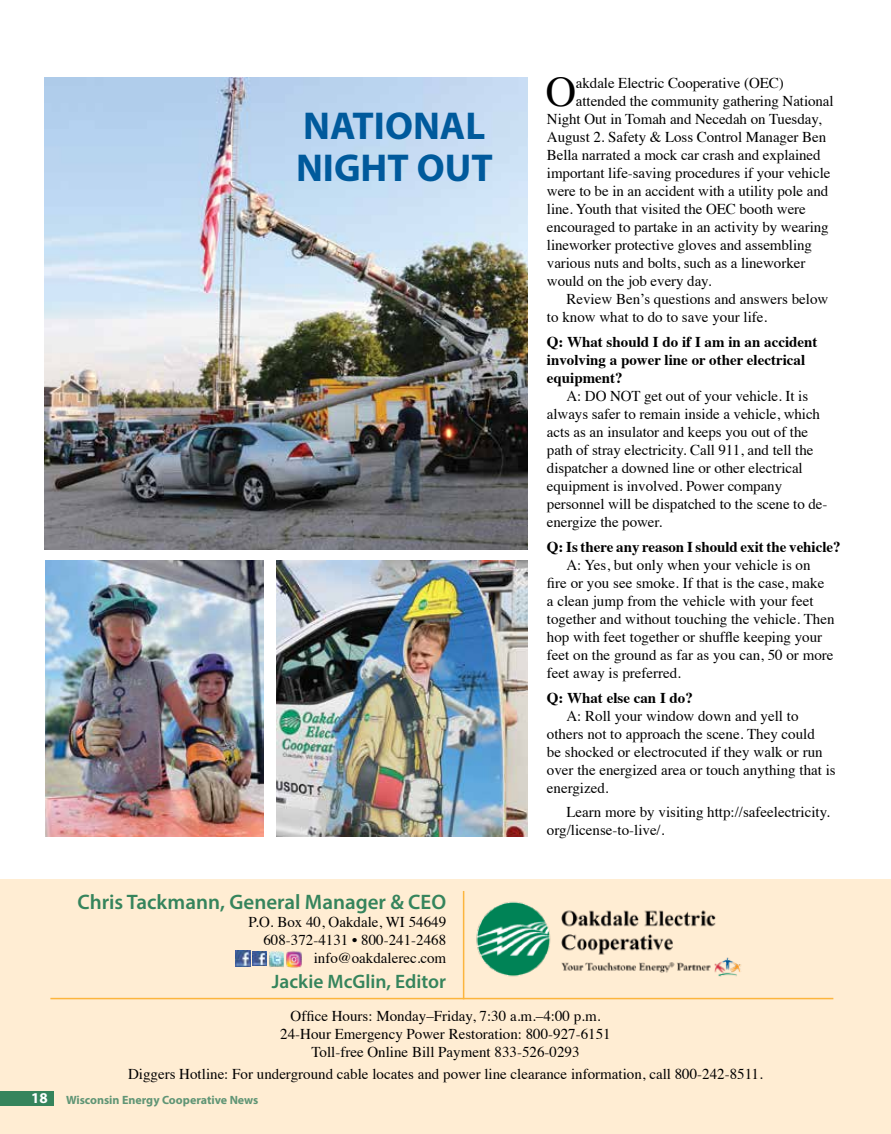
<style>
.page{position:relative;width:891px;height:1134px;background:#fff}
.page>*{position:absolute;margin:0;border:0;box-sizing:border-box;transform-origin:0 0}
.t1{font:42.15px "Times";color:#000}
.t2{font:700 39px/42px "Myriad Pro";color:#005a9c}
.t3{font:600 21px "Myriad Pro";color:#35845c}
.t4{font:600 19.5px "Myriad Pro";color:#35845c}
.t5{font:15px/18px "Times";color:#000}
.t6{font:700 15px/18px "Times";color:#000}
.t7{font:700 12px "Myriad Pro";color:#609575}
.s1{font-size:15px;color:#fff}
</style>
<div class="page">
<div style="left:0;top:879px;width:891px;height:255px;background:#ffedd3"></div>
<img style="left:476px;top:901px;width:265px;height:76px">
<hr style="left:463px;top:891px;width:1px;height:108px;background:#fcb53d">
<hr style="left:50px;top:998px;width:783px;height:1px;background:#fcb53d">
<img style="left:253px;top:952px;width:14px;height:14px">
<img style="left:269px;top:951px;width:15px;height:16px">
<img style="left:286px;top:951px;width:16px;height:17px">
<div style="left:0;top:1091px;width:54px;height:14px;background:#35845c"></div>
<img style="left:236px;top:951px;width:14px;height:15px">
<img style="left:45px;top:561px;width:219px;height:276px">
<img style="left:277px;top:561px;width:250px;height:276px">
<img style="left:45px;top:77px;width:482px;height:472px">
<h2 class="t2" style="left:296px;top:104px;width:198px">NATIONAL<br>NIGHT OUT</h2>
<h3 class="t3" style="left:77px;top:889px;width:370px">Chris Tackmann, General Manager &amp; CEO</h3>
<p class="t5" style="left:249px;top:912px;width:199px;text-align:right">P.O. Box 40, Oakdale, WI 54649<br>608-372-4131 • 800-241-2468 info@oakdalerec.com</p>
<h3 class="t4" style="left:272px;top:969px;width:176px">Jackie McGlin, Editor</h3>
<h1 class="t1" style="left:546px;top:53px;width:32px">O</h1>
<p class="t5" style="left:576px;top:73px;width:209px">akdale Electric Cooperative (OEC)</p>
<p class="t5" style="left:576px;top:91px;width:259px">attended the community gathering National</p>
<p class="t5" style="left:547px;top:109px;width:276px">Night Out in Tomah and Necedah on Tuesday,</p>
<p class="t5" style="left:547px;top:127px;width:281px">August 2. Safety &amp; Loss Control Manager Ben</p>
<p class="t5" style="left:547px;top:145px;width:275px">Bella narrated a mock car crash and explained</p>
<p class="t5" style="left:547px;top:163px;width:285px">important life-saving procedures if your vehicle</p>
<p class="t5" style="left:547px;top:181px;width:283px">were to be in an accident with a utility pole and</p>
<p class="t5" style="left:547px;top:199px;width:260px">line. Youth that visited the OEC booth were</p>
<p class="t5" style="left:547px;top:217px;width:283px">encouraged to partake in an activity by wearing</p>
<p class="t5" style="left:547px;top:235px;width:267px">lineworker protective gloves and assembling</p>
<p class="t5" style="left:547px;top:253px;width:260px">various nuts and bolts, such as a lineworker</p>
<p class="t5" style="left:547px;top:271px;width:166px">would on the job every day.</p>
<p class="t5" style="left:566px;top:289px;width:264px">Review Ben’s questions and answers below</p>
<p class="t5" style="left:547px;top:307px;width:222px">to know what to do to save your life.</p>
<p class="t6" style="left:547px;top:331px;width:272px">Q: What should I do if I am in an accident involving a power line or other electrical equipment?</p>
<p class="t5" style="left:547px;top:386px;width:282px;text-indent:20px">A: DO NOT get out of your vehicle. It is always safer to remain inside a vehicle, which acts as an insulator and keeps you out of the path of stray electricity. Call 911, and tell the dispatcher a downed line or other electrical equipment is involved. Power company personnel will be dispatched to the scene to de&shy;energize the power.</p>
<p class="t6" style="left:547px;top:536px;width:295px">Q: Is there any reason I should exit the vehicle?</p>
<p class="t5" style="left:547px;top:555px;width:289px;text-indent:20px">A: Yes, but only when your vehicle is on<br>fire or you see smoke. If that is the case, make a clean jump from the vehicle with your feet together and without touching the vehicle. Then hop with feet together or shuffle keeping your feet on the ground as far as you can, 50 or more feet away is preferred.</p>
<p class="t6" style="left:547px;top:687px;width:147px">Q: What else can I do?</p>
<p class="t5" style="left:547px;top:705px;width:290px;text-indent:20px">A: Roll your window down and yell to others not to approach the scene. They could<br>be shocked or electrocuted if they walk or run over the energized area or touch anything that is energized.</p>
<p class="t5" style="left:547px;top:802px;width:285px;text-indent:20px">Learn more by visiting http://safeelectricity. org/license-to-live/.</p>
<p class="t5" style="left:280px;top:1005px;width:332px;text-align:center">Office Hours: Monday–Friday, 7:30 a.m.–4:00 p.m.<br>24-Hour Emergency Power Restoration: 800-927-6151<br>Toll-free Online Bill Payment 833-526-0293</p>
<p class="t5" style="left:128px;top:1064px;width:636px">Diggers Hotline: For underground cable locates and power line clearance information, call 800-242-8511.</p>
<p class="t7" style="left:31px;top:1092px;width:228px"><span class="s1">18</span> Wisconsin Energy Cooperative News</p>
</div>
